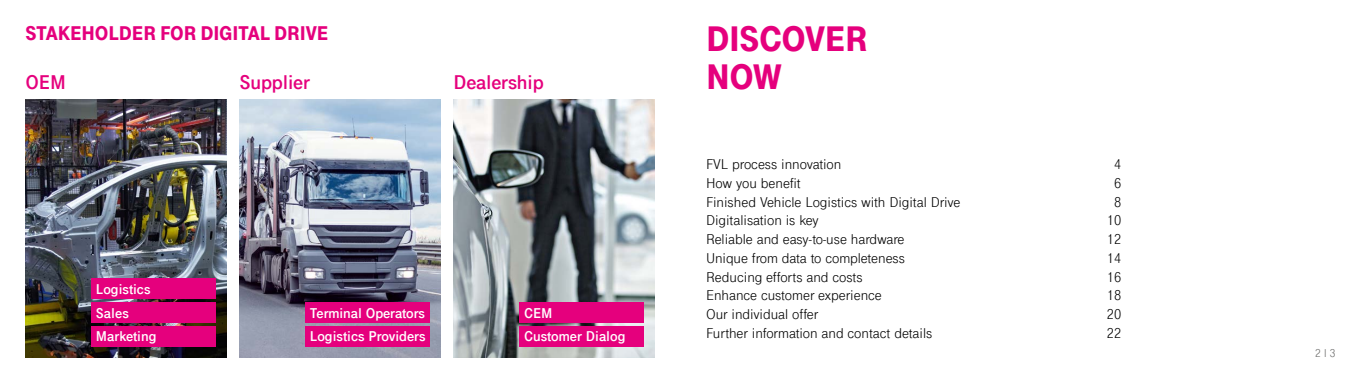
<style>
.page{position:relative;width:1361px;height:383px;background:#fff}
.page>*{position:absolute;margin:0;border:0;box-sizing:border-box;transform-origin:0 0}
.t1{font:900 37.5px/37.5px "Tele Grotesk Next";letter-spacing:-.01em;color:#e5007d}
.t2{font:900 21px "Tele Grotesk Next";letter-spacing:-.01em;color:#e5007d}
.t3{font:700 21px "Tele Grotesk Next";letter-spacing:-.01em;color:#e5007d}
.t4{font:15px/18.8px "Tele Grotesk Next";color:#000}
.t5{font:700 15px/23.7px "Tele Grotesk Next";color:#fff}
.t6{font:12px "Tele Grotesk Next";color:#6a6a69}
</style>
<div class="page">
<img style="left:26px;top:99px;width:201px;height:258px">
<img style="left:239px;top:99px;width:202px;height:258px">
<img style="left:453px;top:99px;width:202px;height:258px">
<div style="left:92px;top:278px;width:124px;height:21px;background:#e5007d"></div>
<div style="left:92px;top:302px;width:124px;height:21px;background:#e5007d"></div>
<div style="left:92px;top:326px;width:124px;height:21px;background:#e5007d"></div>
<div style="left:306px;top:302px;width:124px;height:21px;background:#e5007d"></div>
<div style="left:306px;top:326px;width:124px;height:21px;background:#e5007d"></div>
<div style="left:519px;top:302px;width:125px;height:21px;background:#e5007d"></div>
<div style="left:519px;top:326px;width:125px;height:21px;background:#e5007d"></div>
<h2 class="t2" style="left:26px;top:21px;width:304px">STAKEHOLDER FOR DIGITAL DRIVE</h2>
<h2 class="t3" style="left:26px;top:70px;width:42px">OEM</h2>
<h2 class="t3" style="left:239px;top:70px;width:72px">Supplier</h2>
<h2 class="t3" style="left:453px;top:70px;width:92px">Dealership</h2>
<p class="t5" style="left:96px;top:277px;width:62px">Logistics<br>Sales<br>Marketing</p>
<p class="t5" style="left:310px;top:301px;width:117px">Terminal Operators<br>Logistics Providers</p>
<p class="t5" style="left:524px;top:301px;width:103px">CEM<br>Customer Dialog</p>
<h1 class="t1" style="left:706px;top:20px;width:164px">DISCOVER<br>NOW</h1>
<p class="t4" style="left:706px;top:155px;width:256px">FVL process innovation<br>How you benefit<br>Finished Vehicle Logistics with Digital Drive<br>Digitalisation is key<br>Reliable and easy-to-use hardware<br>Unique from data to completeness<br>Reducing efforts and costs<br>Enhance customer experience<br>Our individual offer<br>Further information and contact details</p>
<p class="t4" style="left:1107px;top:155px;width:16px;text-align:center">4<br>6<br>8<br>10<br>12<br>14<br>16<br>18<br>20<br>22</p>
<p class="t6" style="left:1315px;top:346px;width:22px">2 l 3</p>
</div>
